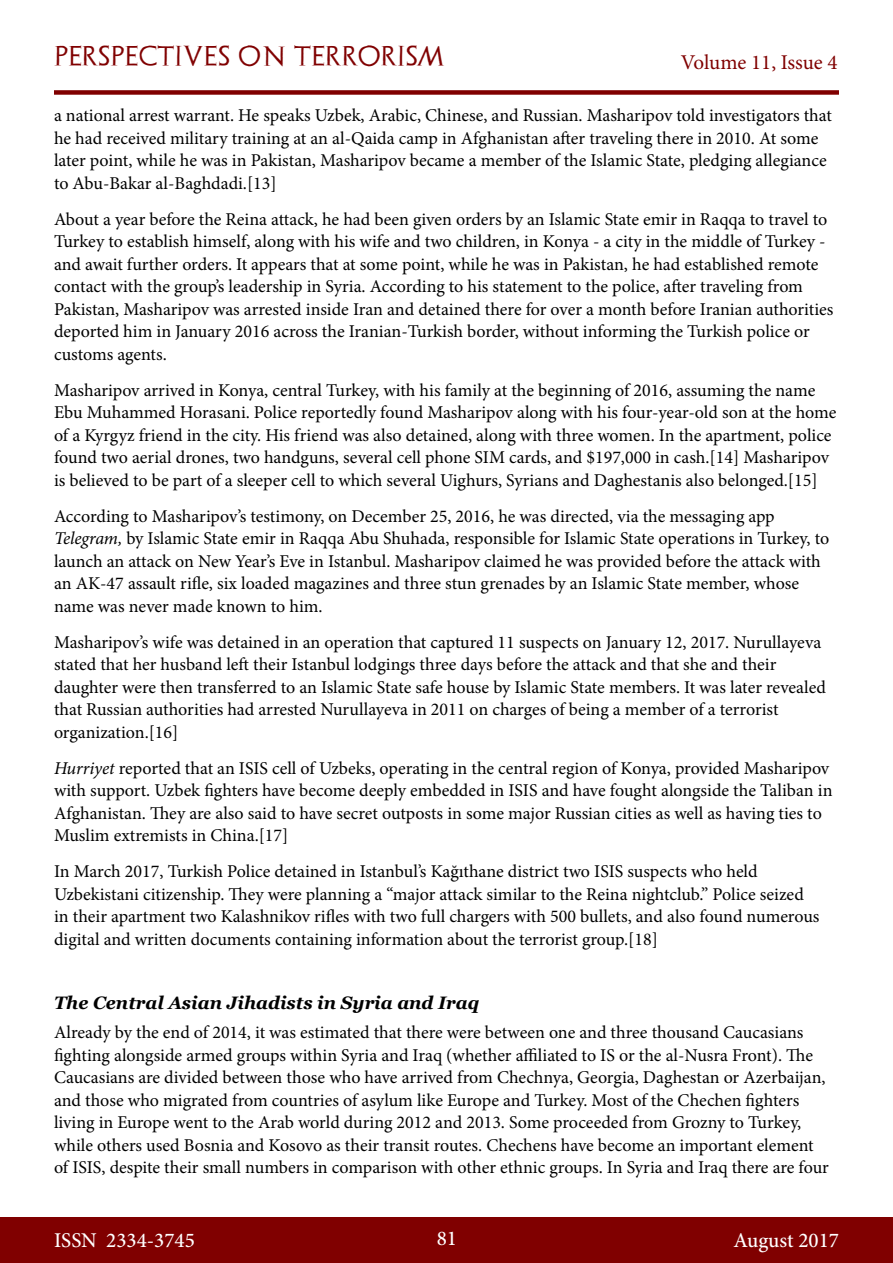
<style>
.page{position:relative;width:893px;height:1263px;background:#fff}
.page>*{position:absolute;margin:0;border:0;box-sizing:border-box;transform-origin:0 0}
.t1{font:500 21px "Minion Pro";color:#fff}
.t2{font:21px "Archeologicaps";letter-spacing:.045em;color:#800000}
.t3{font:21px "Minion Pro";letter-spacing:-.005em;color:#800000}
.t4{font:18px/22.5px "Minion Pro";color:#000}
.t5{font:italic 700 18px "Georgia";color:#000}
.s1{font-style:italic}
</style>
<div class="page">
<div style="left:0;top:1217px;width:893px;height:46px;background:#800000"></div>
<div style="left:54px;top:90px;width:785px;height:5px;background:#800000"></div>
<p class="t2" style="left:54px;top:43px;width:392px">PERSPECTIVES ON TERRORISM</p>
<p class="t3" style="left:681px;top:48px;width:158px">Volume 11, Issue 4</p>
<p class="t4" style="left:54px;top:104px;width:779px">a national arrest warrant. He speaks Uzbek, Arabic, Chinese, and Russian. Masharipov told investigators that he had received military training at an al-Qaida camp in Afghanistan after traveling there in 2010. At some later point, while he was in Pakistan, Masharipov became a member of the Islamic State, pledging allegiance to Abu-Bakar al-Baghdadi.[13]</p>
<p class="t4" style="left:54px;top:208px;width:781px">About a year before the Reina attack, he had been given orders by an Islamic State emir in Raqqa to travel to Turkey to establish himself, along with his wife and two children, in Konya - a city in the middle of Turkey - and await further orders. It appears that at some point, while he was in Pakistan, he had established remote contact with the group’s leadership in Syria. According to his statement to the police, after traveling from Pakistan, Masharipov was arrested inside Iran and detained there for over a month before Iranian authorities deported him in January 2016 across the Iranian-Turkish border, without informing the Turkish police or customs agents.</p>
<p class="t4" style="left:54px;top:379px;width:784px">Masharipov arrived in Konya, central Turkey, with his family at the beginning of 2016, assuming the name Ebu Muhammed Horasani. Police reportedly found Masharipov along with his four-year-old son at the home of a Kyrgyz friend in the city. His friend was also detained, along with three women. In the apartment, police found two aerial drones, two handguns, several cell phone SIM cards, and $197,000 in cash.[14] Masharipov is believed to be part of a sleeper cell to which several Uighurs, Syrians and Daghestanis also belonged.[15]</p>
<p class="t4" style="left:54px;top:505px;width:777px">According to Masharipov’s testimony, on December 25, 2016, he was directed, via the messaging app <span class="s1">Telegram,</span> by Islamic State emir in Raqqa Abu Shuhada, responsible for Islamic State operations in Turkey, to launch an attack on New Year’s Eve in Istanbul. Masharipov claimed he was provided before the attack with an AK-47 assault rifle, six loaded magazines and three stun grenades by an Islamic State member, whose name was never made known to him.</p>
<p class="t4" style="left:54px;top:631px;width:774px">Masharipov’s wife was detained in an operation that captured 11 suspects on January 12, 2017. Nurullayeva stated that her husband left their Istanbul lodgings three days before the attack and that she and their daughter were then transferred to an Islamic State safe house by Islamic State members. It was later revealed that Russian authorities had arrested Nurullayeva in 2011 on charges of being a member of a terrorist organization.[16]</p>
<p class="t4" style="left:54px;top:757px;width:780px"><span class="s1">Hurriyet</span> reported that an ISIS cell of Uzbeks, operating in the central region of Konya, provided Masharipov with support. Uzbek fighters have become deeply embedded in ISIS and have fought alongside the Taliban in Afghanistan. They are also said to have secret outposts in some major Russian cities as well as having ties to Muslim extremists in China.[17]</p>
<p class="t4" style="left:54px;top:860px;width:767px">In March 2017, Turkish Police detained in Istanbul’s Kağıthane district two ISIS suspects who held Uzbekistani citizenship. They were planning a “major attack similar to the Reina nightclub.” Police seized in their apartment two Kalashnikov rifles with two full chargers with 500 bullets, and also found numerous digital and written documents containing information about the terrorist group.[18]</p>
<p class="t5" style="left:54px;top:991px;width:427px">The Central Asian Jihadists in Syria and Iraq</p>
<p class="t4" style="left:54px;top:1021px;width:776px">Already by the end of 2014, it was estimated that there were between one and three thousand Caucasians fighting alongside armed groups within Syria and Iraq (whether affiliated to IS or the al-Nusra Front). The Caucasians are divided between those who have arrived from Chechnya, Georgia, Daghestan or Azerbaijan, and those who migrated from countries of asylum like Europe and Turkey. Most of the Chechen fighters living in Europe went to the Arab world during 2012 and 2013. Some proceeded from Grozny to Turkey, while others used Bosnia and Kosovo as their transit routes. Chechens have become an important element of ISIS, despite their small numbers in comparison with other ethnic groups. In Syria and Iraq there are four</p>
<p class="t1" style="left:54px;top:1226px;width:142px">ISSN 2334-3745</p>
<p class="t1" style="left:437px;top:1224px;width:22px">81</p>
<p class="t1" style="left:733px;top:1226px;width:107px">August 2017</p>
</div>
